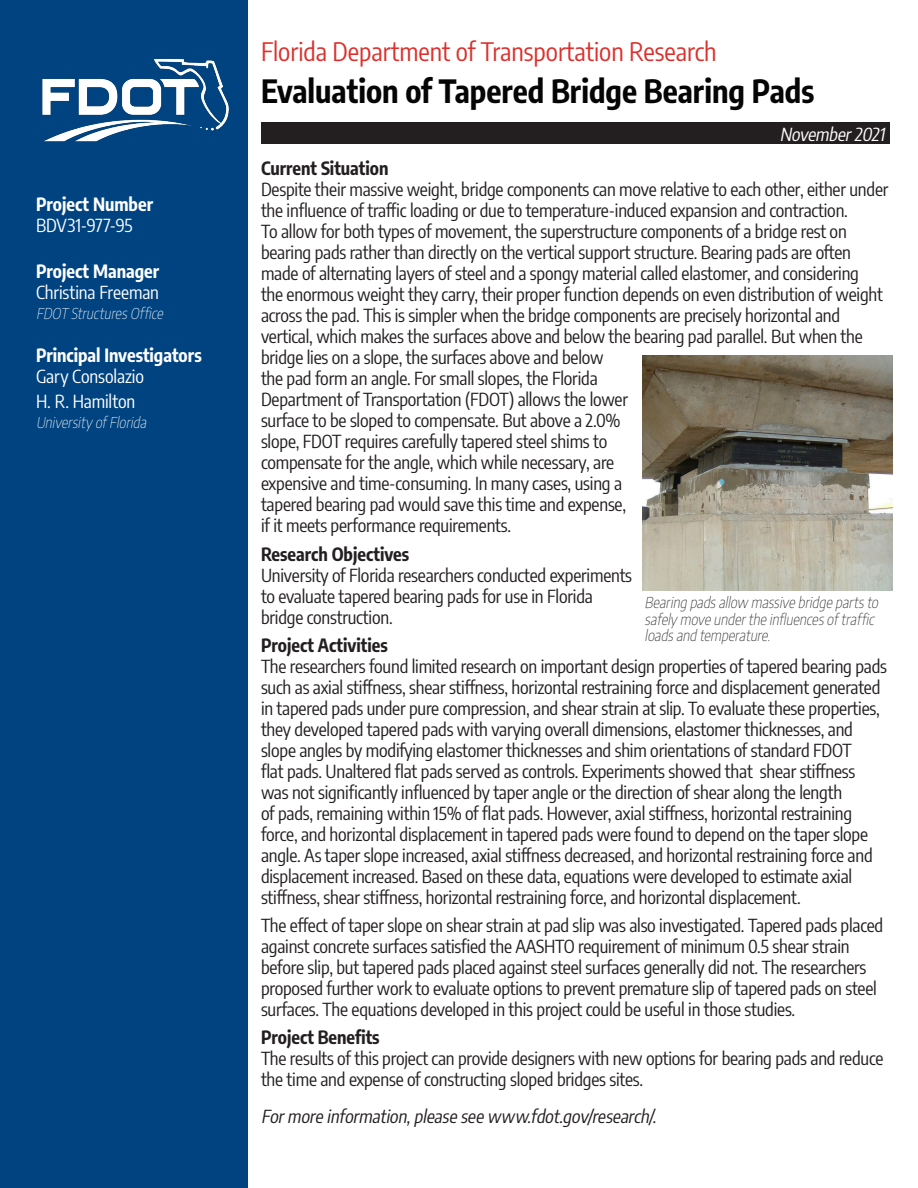
<style>
.page{position:relative;width:918px;height:1188px;background:#fff}
.page>*{position:absolute;margin:0;border:0;box-sizing:border-box;transform-origin:0 0}
.Title_2{font:700 31.5px "Encode Sans Condensed";color:#040504}
.Title_1{font:25.5px "Encode Sans Condensed";color:#dd2f2b}
.Paragraph_Style_1{font:18px/21px "Encode Sans Condensed";letter-spacing:-.01em;color:#231f20}
.Heading{font:700 18px "Encode Sans Condensed";color:#231f20}
.Sidebar_text_2{font:18px "Encode Sans Condensed";letter-spacing:-.005em;color:#fff}
.Text_2{font:italic 18px "Encode Sans Condensed";color:#231f20}
.Sidebar_text_1{font:700 18px "Encode Sans Condensed";color:#fff}
.Date{font:italic 18px "Encode Sans Condensed";color:#fff}
.t1{font:italic 100 15px/16.5px "Encode Sans Condensed";color:#231f20}
.Sidebar_text_3{font:italic 100 15px "Encode Sans Condensed";color:#fff}
.s1{font-style:inherit}
</style>
<div class="page">
<div style="left:0;top:0;width:248px;height:1188px;background:#004381"></div>
<div style="left:262px;top:123px;width:628px;height:21px;background:#231f20"></div>
<img style="left:643px;top:356px;width:249px;height:234px">
<img style="left:42px;top:58px;width:187px;height:84px">
<p class="Sidebar_text_1" style="left:36px;top:190px;width:119px">Project Number</p>
<p class="Sidebar_text_2" style="left:36px;top:212px;width:98px">BDV31-977-95</p>
<p class="Sidebar_text_1" style="left:36px;top:258px;width:125px">Project Manager</p>
<p class="Sidebar_text_2" style="left:36px;top:280px;width:125px">Christina Freeman</p>
<p class="Sidebar_text_3" style="left:36px;top:303px;width:132px">FDOT StructuresOffice</p>
<p class="Sidebar_text_1" style="left:36px;top:341px;width:167px">Principal Investigators</p>
<p class="Sidebar_text_2" style="left:36px;top:363px;width:110px">Gary Consolazio</p>
<p class="Sidebar_text_2" style="left:36px;top:388px;width:101px">H. R. Hamilton</p>
<p class="Sidebar_text_3" style="left:36px;top:412px;width:115px">University ofFlorida</p>
<p class="Title_1" style="left:261px;top:34px;width:457px">Florida Department of Transportation Research</p>
<p class="Title_2" style="left:261px;top:68px;width:555px">Evaluation of Tapered Bridge Bearing Pads</p>
<p class="Date" style="left:780px;top:121px;width:110px">November <span class="s1">2021</span></p>
<h1 class="Heading" style="left:261px;top:155px;width:129px">Current Situation</h1>
<p class="Paragraph_Style_1" style="left:261px;top:178px;width:629px">Despite their massive weight, bridge components can move relative to each other, either under the influence of traffic loading or due to temperature-induced expansion and contraction.<br>To allow for both types of movement, the superstructure components of a bridge rest on bearing pads rather than directly on the vertical support structure. Bearing pads are often made of alternating layers of steel and a spongy material called elastomer, and considering<br>the enormous weight they carry, their proper function depends on even distribution of weight across the pad. This is simpler when the bridge components are precisely horizontal and vertical, which makes the surfaces above and below the bearing pad parallel. But when the bridge lies on a slope, the surfaces above and below<br>the pad form an angle. For small slopes, the Florida<br>Department of Transportation (FDOT) allows the lower<br>surface to be sloped to compensate. But above a 2.0%<br>slope, FDOT requires carefully tapered steel shims to<br>compensate for the angle, which while necessary, are<br>expensive and time-consuming. In many cases, using a<br>tapered bearing pad would save this time and expense,<br>if it meets performance requirements.</p>
<h1 class="Heading" style="left:261px;top:540px;width:150px">Research Objectives</h1>
<p class="Paragraph_Style_1" style="left:261px;top:564px;width:373px">University of Florida researchers conducted experiments to evaluate tapered bearing pads for use in Florida bridge construction.</p>
<h1 class="Heading" style="left:261px;top:632px;width:128px">Project Activities</h1>
<p class="Paragraph_Style_1" style="left:261px;top:655px;width:628px">The researchers found limited research on important design properties of tapered bearing pads such as axial stiffness, shear stiffness, horizontal restraining force and displacement generated in tapered pads under pure compression, and shear strain at slip. To evaluate these properties, they developed tapered pads with varying overall dimensions, elastomer thicknesses, and slope angles by modifying elastomer thicknesses and shim orientations of standard FDOT<br>flat pads. Unaltered flat pads served as controls. Experiments showed that shear stiffness was not significantly influenced by taper angle or the direction of shear along the length<br>of pads, remaining within 15% of flat pads. However, axial stiffness, horizontal restraining force, and horizontal displacement in tapered pads were found to depend on the taper slope angle. As taper slope increased, axial stiffness decreased, and horizontal restraining force and displacement increased. Based on these data, equations were developed to estimate axial stiffness, shear stiffness, horizontal restraining force, and horizontal displacement.</p>
<p class="Paragraph_Style_1" style="left:261px;top:914px;width:624px">The effect of taper slope on shear strain at pad slip was also investigated. Tapered pads placed against concrete surfaces satisfied the AASHTO requirement of minimum 0.5 shear strain before slip, but tapered pads placed against steel surfaces generally did not. The researchers proposed further work to evaluate options to prevent premature slip of tapered pads on steel surfaces. The equations developed in this project could be useful in those studies.</p>
<h1 class="Heading" style="left:261px;top:1024px;width:120px">Project Benefits</h1>
<p class="Paragraph_Style_1" style="left:261px;top:1047px;width:624px">The results of this project can provide designers with new options for bearing pads and reduce the time and expense of constructing sloped bridges sites.</p>
<h6 class="Text_2" style="left:261px;top:1104px;width:401px">Formore information,please see www.fdot.gov/research/.</h6>
<p class="t1" style="left:645px;top:594px;width:238px">Bearing padsallow massive bridge partsto safely move underthe influencesoftraffic loadsand temperature.</p>
</div>
